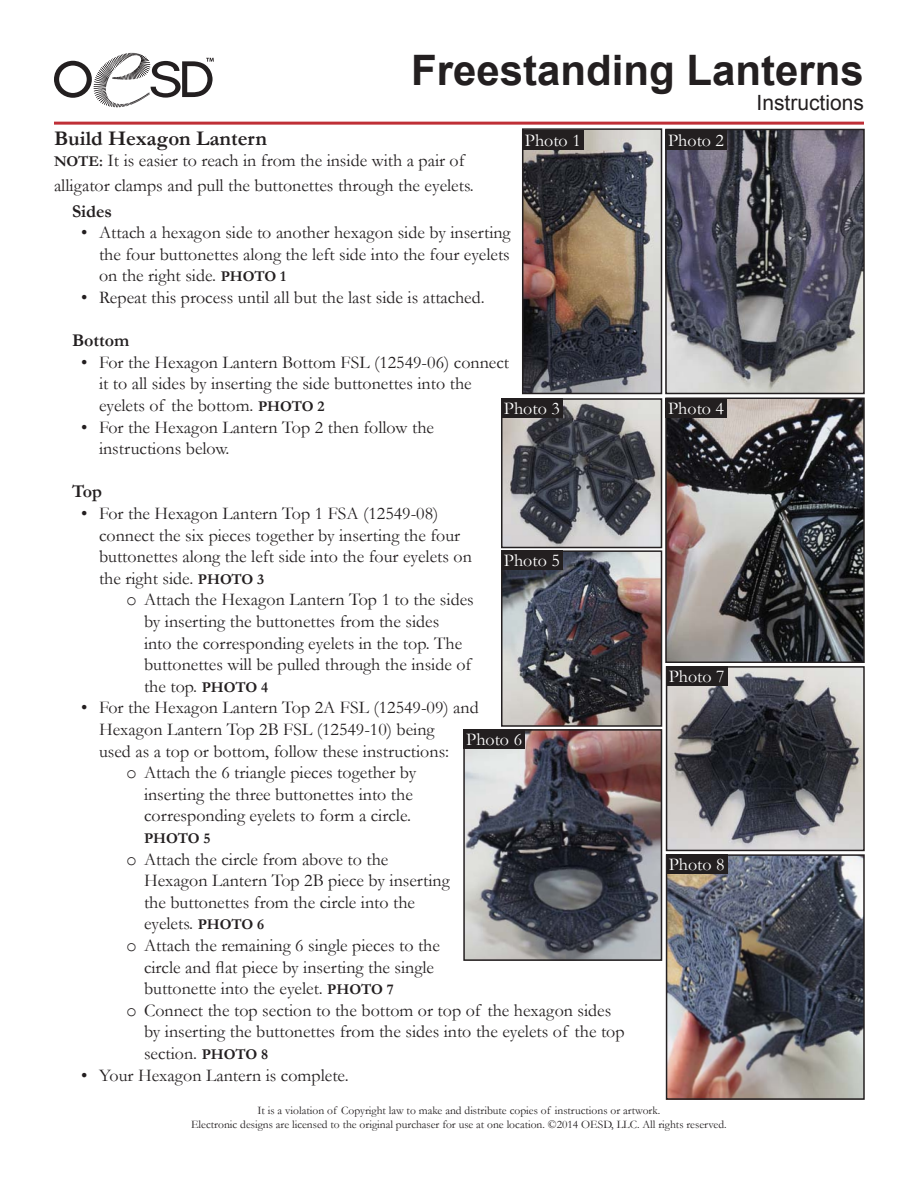
<style>
.page{position:relative;width:918px;height:1188px;background:#fff}
.page>*{position:absolute;margin:0;border:0;box-sizing:border-box;transform-origin:0 0}
.t1{font:700 42px "Arial";color:#231f20}
.Paragraph_Style_2{font:700 21px "Garamond";color:#231f20}
.t2{font:21px "Arial";color:#231f20}
.Paragraph_Style_4{font:18px/21.6px "Garamond";color:#231f20}
.List_Paragraph{font:18px/21.6px "Garamond";color:#231f20}
.t3{font:18px "Garamond";color:#fff}
.Paragraph_Style_4-2{font:700 18px "Garamond";color:#231f20}
.Paragraph_Style_2-2{font:700 18px "Garamond";color:#231f20}
.List_Paragraph-2{font:700 15px "Garamond";letter-spacing:-.01em;color:#231f20}
.t4{font:11.55px/13.8px "Garamond";color:#231f20;text-align:center}
.s1{font-weight:700;font-size:15px}
.s2{font-family:"Courier New"}
</style>
<div class="page">
<svg style="left:54px;top:53px;width:160px;height:54px"></svg>
<hr style="left:54px;top:122px;width:810px;height:3px;background:#bf2f37">
<img style="left:668px;top:132px;width:194px;height:259px">
<div style="left:665px;top:129px;width:200px;height:265px;border:2px solid #231f20"></div>
<img style="left:504px;top:401px;width:155px;height:144px">
<div style="left:501px;top:398px;width:161px;height:150px;border:2px solid #231f20"></div>
<img style="left:668px;top:401px;width:194px;height:259px">
<div style="left:665px;top:398px;width:200px;height:265px;border:2px solid #231f20"></div>
<img style="left:504px;top:553px;width:155px;height:171px">
<div style="left:501px;top:550px;width:161px;height:177px;border:2px solid #231f20"></div>
<img style="left:466px;top:732px;width:193px;height:226px">
<div style="left:463px;top:729px;width:199px;height:232px;border:2px solid #231f20"></div>
<img style="left:669px;top:669px;width:193px;height:179px">
<div style="left:666px;top:666px;width:199px;height:185px;border:2px solid #231f20"></div>
<img style="left:669px;top:857px;width:193px;height:240px">
<div style="left:666px;top:854px;width:199px;height:246px;border:2px solid #231f20"></div>
<img style="left:525px;top:131px;width:134px;height:260px">
<div style="left:522px;top:128px;width:140px;height:266px;border:2px solid #231f20"></div>
<div style="left:522px;top:130px;width:62px;height:19px;background:#231f20"></div>
<div style="left:501px;top:398px;width:62px;height:20px;background:#231f20"></div>
<div style="left:501px;top:550px;width:62px;height:20px;background:#231f20"></div>
<div style="left:463px;top:729px;width:62px;height:19px;background:#231f20"></div>
<div style="left:665px;top:130px;width:62px;height:19px;background:#231f20"></div>
<div style="left:665px;top:398px;width:62px;height:20px;background:#231f20"></div>
<div style="left:666px;top:666px;width:62px;height:19px;background:#231f20"></div>
<div style="left:666px;top:854px;width:62px;height:20px;background:#231f20"></div>
<h1 class="t1" style="left:411px;top:42px;width:454px">Freestanding Lanterns</h1>
<p class="t2" style="left:757px;top:89px;width:109px">Instructions</p>
<p class="Paragraph_Style_2" style="left:54px;top:124px;width:215px">Build Hexagon Lantern</p>
<p class="Paragraph_Style_4" style="left:54px;top:147px;width:421px;line-height:25.2px"><span class="s1">NOTE:</span> It is easier to reach in from the inside with a pair of alligator clamps and pull the buttonettes through the eyelets.</p>
<p class="Paragraph_Style_2-2" style="left:72px;top:199px;width:42px">Sides</p>
<p class="Paragraph_Style_4" style="left:99px;top:221px;width:413px;text-align:justify;text-indent:-18px">• Attach a hexagon side to another hexagon side by inserting the four buttonettes along the left side into the four eyelets on the right side. <span class="s1">PHOTO 1</span></p>
<p class="Paragraph_Style_4" style="left:81px;top:286px;width:405px">• Repeat this process until all but the last side is attached.</p>
<p class="Paragraph_Style_4-2" style="left:72px;top:328px;width:59px">Bottom</p>
<p class="Paragraph_Style_4" style="left:99px;top:351px;width:412px;text-indent:-18px">• For the Hexagon Lantern Bottom FSL (12549-06) connect it to all sides by inserting the side buttonettes into the eyelets of the bottom. <span class="s1">PHOTO 2</span></p>
<p class="Paragraph_Style_4" style="left:99px;top:416px;width:337px;text-indent:-18px">• For the Hexagon Lantern Top 2 then follow the instructions below.</p>
<p class="Paragraph_Style_4-2" style="left:72px;top:479px;width:32px">Top</p>
<p class="Paragraph_Style_4" style="left:99px;top:502px;width:374px;text-indent:-18px">• For the Hexagon Lantern Top 1 FSA (12549-08) connect the six pieces together by inserting the four buttonettes along the left side into the four eyelets on the right side. <span class="s1">PHOTO 3</span></p>
<p class="Paragraph_Style_4" style="left:144px;top:588px;width:331px;text-indent:-18px"><span class="s2">o</span> Attach the Hexagon Lantern Top 1 to the sides by inserting the buttonettes from the sides<br>into the corresponding eyelets in the top. The buttonettes will be pulled through the inside of the top. <span class="s1">PHOTO 4</span></p>
<p class="Paragraph_Style_4" style="left:99px;top:696px;width:381px;text-indent:-18px">• For the Hexagon Lantern Top 2A FSL (12549-09) and<br>Hexagon Lantern Top 2B FSL (12549-10) being<br>used as a top or bottom, follow these instructions:</p>
<p class="List_Paragraph" style="left:144px;top:761px;width:274px;text-indent:-18px"><span class="s2">o</span> Attach the 6 triangle pieces together by inserting the three buttonettes into the corresponding eyelets to form a circle.</p>
<p class="List_Paragraph-2" style="left:144px;top:828px;width:68px">PHOTO 5</p>
<p class="List_Paragraph" style="left:144px;top:848px;width:307px;text-indent:-18px"><span class="s2">o</span> Attach the circle from above to the Hexagon Lantern Top 2B piece by inserting the buttonettes from the circle into the eyelets. <span class="s1">PHOTO 6</span></p>
<p class="List_Paragraph" style="left:144px;top:934px;width:298px;text-indent:-18px"><span class="s2">o</span> Attach the remaining 6 single pieces to the circle and flat piece by inserting the single buttonette into the eyelet. <span class="s1">PHOTO 7</span></p>
<p class="List_Paragraph" style="left:144px;top:999px;width:482px;text-indent:-18px"><span class="s2">o</span> Connect the top section to the bottom or top of the hexagon sides by inserting the buttonettes from the sides into the eyelets of the top section. <span class="s1">PHOTO 8</span></p>
<p class="Paragraph_Style_4" style="left:81px;top:1064px;width:269px">• Your Hexagon Lantern is complete.</p>
<p class="t3" style="left:525px;top:128px;width:57px">Photo 1</p>
<p class="t3" style="left:504px;top:396px;width:57px">Photo 3</p>
<p class="t3" style="left:504px;top:548px;width:57px">Photo 5</p>
<p class="t3" style="left:466px;top:727px;width:57px">Photo 6</p>
<p class="t3" style="left:668px;top:128px;width:57px">Photo 2</p>
<p class="t3" style="left:668px;top:396px;width:57px">Photo 4</p>
<p class="t3" style="left:669px;top:664px;width:57px">Photo 7</p>
<p class="t3" style="left:669px;top:852px;width:57px">Photo 8</p>
<p class="t4" style="left:191px;top:1103px;width:537px">It is a violation of Copyright law to make and distribute copies of instructions or artwork.<br>Electronic designs are licensed to the original purchaser for use at one location. ©2014 OESD, LLC. All rights reserved.</p>
</div>
